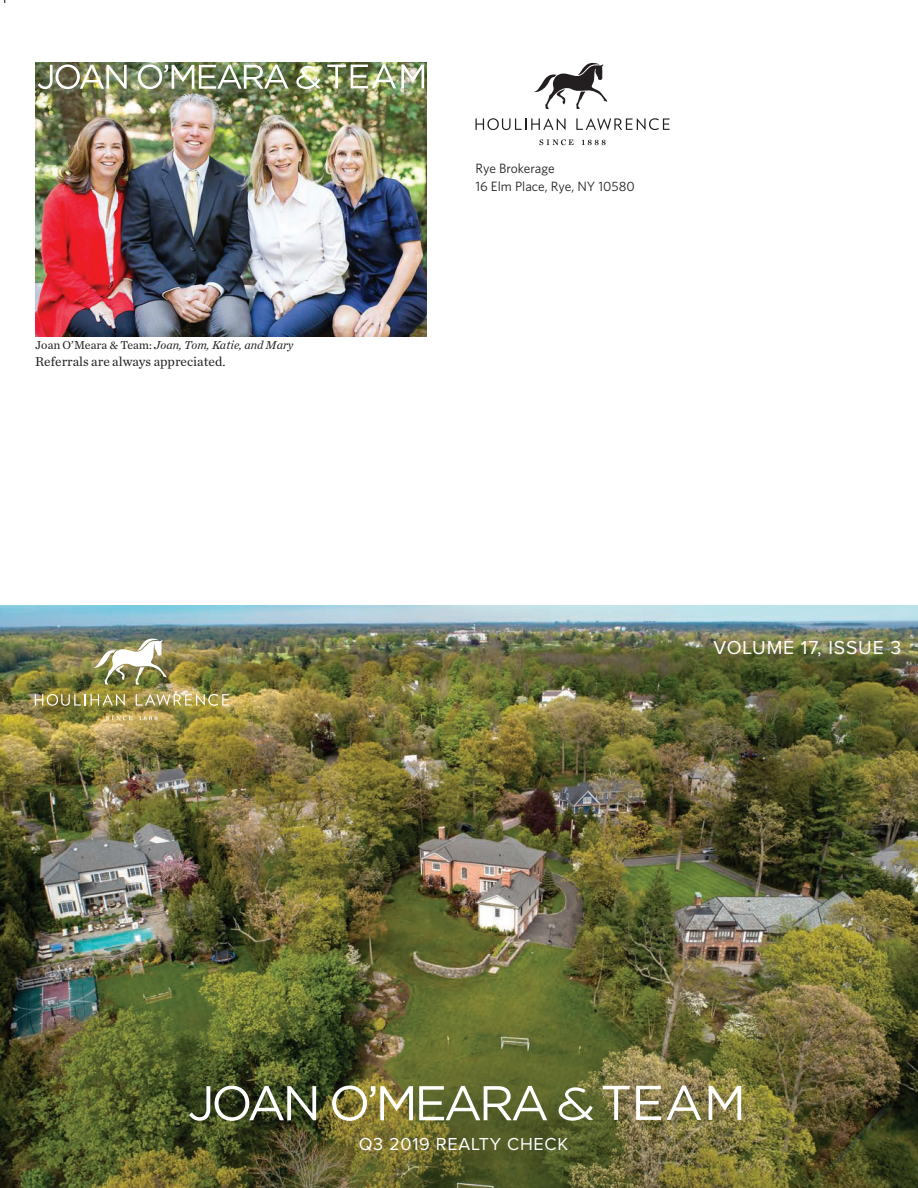
<style>
.page{position:relative;width:918px;height:1188px;background:#fff}
.page>*{position:absolute;margin:0;border:0;box-sizing:border-box;transform-origin:0 0}
.t1{font:19.5px "Proxima Nova";letter-spacing:.04em;color:#fff}
.t2{font:18px "Proxima Nova";letter-spacing:.04em;color:#fff}
.t3{font:13.5px/18px "Whitney";color:#231f20}
.t4{font:13.5px "Chronicle Text G1";color:#231f20}
.t5{font:italic 12px "Chronicle Text G1";color:#231f20}
.s1{font-style:normal}
</style>
<div class="page">
<img style="left:0;top:606px;width:918px;height:582px">
<svg style="left:189px;top:1086px;width:127px;height:35px"></svg>
<svg style="left:332px;top:1086px;width:81px;height:35px"></svg>
<svg style="left:419px;top:1086px;width:128px;height:34px"></svg>
<svg style="left:559px;top:1087px;width:34px;height:34px"></svg>
<svg style="left:603px;top:1086px;width:27px;height:34px"></svg>
<svg style="left:636px;top:1086px;width:25px;height:34px"></svg>
<svg style="left:667px;top:1086px;width:34px;height:34px"></svg>
<svg style="left:709px;top:1086px;width:32px;height:34px"></svg>
<svg style="left:475px;top:118px;width:91px;height:12px"></svg>
<svg style="left:576px;top:118px;width:94px;height:12px"></svg>
<svg style="left:534px;top:63px;width:73px;height:46px"></svg>
<svg style="left:539px;top:139px;width:34px;height:6px"></svg>
<svg style="left:582px;top:140px;width:24px;height:5px"></svg>
<svg style="left:35px;top:694px;width:90px;height:12px"></svg>
<svg style="left:136px;top:694px;width:93px;height:12px"></svg>
<img style="left:93px;top:639px;width:74px;height:46px">
<svg style="left:106px;top:716px;width:27px;height:4px"></svg>
<svg style="left:139px;top:716px;width:19px;height:4px"></svg>
<img style="left:35px;top:63px;width:391px;height:274px">
<img style="left:38px;top:64px;width:89px;height:25px">
<img style="left:138px;top:64px;width:150px;height:25px">
<svg style="left:296px;top:66px;width:25px;height:23px"></svg>
<img style="left:327px;top:64px;width:97px;height:24px">
<p class="t5" style="left:35px;top:336px;width:260px"><span class="s1">Joan O’Meara &amp; Team:</span> Joan, Tom, Katie, and Mary</p>
<p class="t4" style="left:35px;top:351px;width:192px">Referrals are always appreciated.</p>
<p class="t3" style="left:475px;top:159px;width:161px">Rye Brokerage<br>16 Elm Place, Rye, NY 10580</p>
<p class="t1" style="left:714px;top:639px;width:189px">VOLUME 17, ISSUE 3</p>
<p class="t2" style="left:359px;top:1136px;width:211px">Q3 2019 REALTY CHECK</p>
</div>
